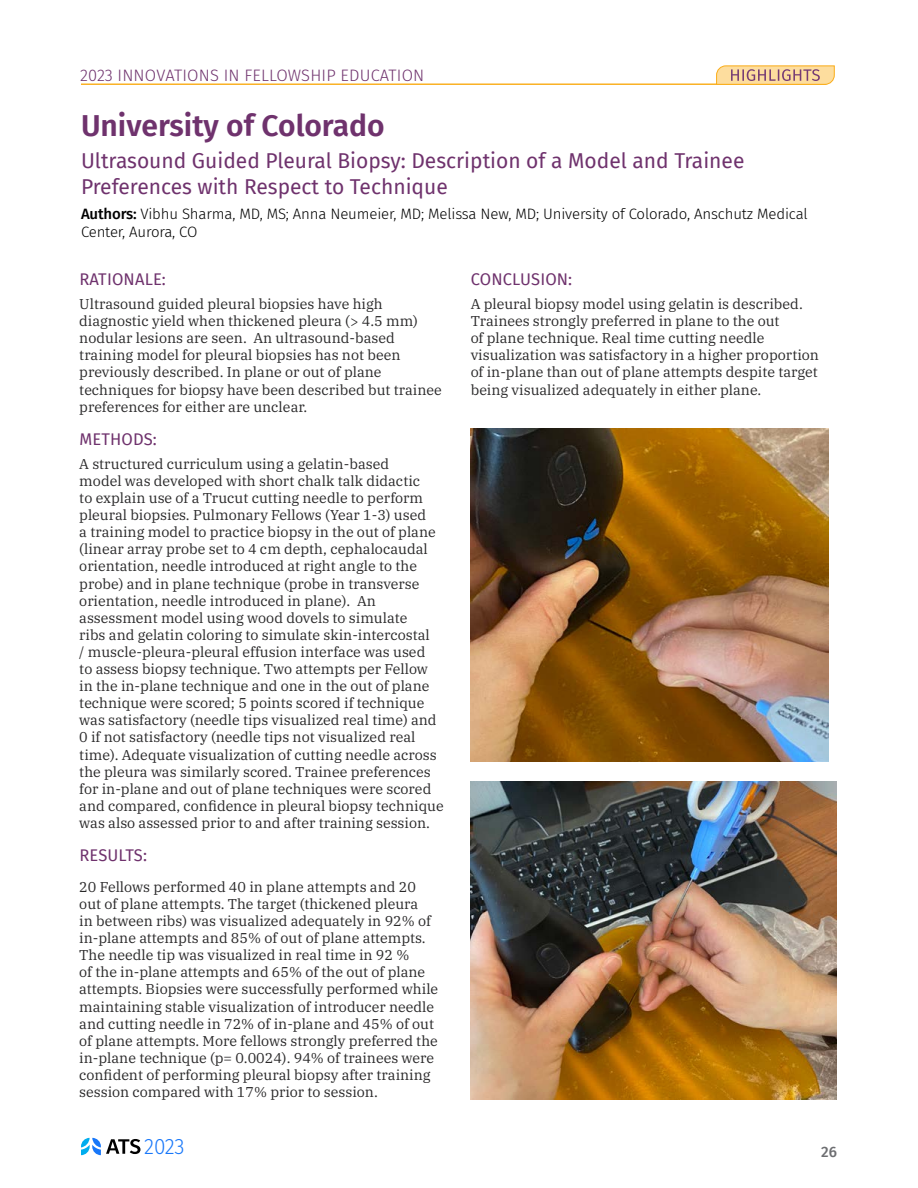
<style>
.page{position:relative;width:918px;height:1188px;background:#fff}
.page>*{position:absolute;margin:0;border:0;box-sizing:border-box;transform-origin:0 0}
.t1{font:600 30px "Fira Sans";color:#6f326d}
.t2{font:300 21.9px "Fira Sans";color:#1877f9;scale:.95 1}
.t3{font:21px/25.5px "Fira Sans";color:#6f326d}
.t4{font:16.5px "Fira Sans";letter-spacing:.01em;color:#6f326d}
.t5{font:300 16.5px "Fira Sans";letter-spacing:.01em;color:#6f326d}
.t6{font:300 15px/18px "Fira Sans";letter-spacing:-.01em;color:#000}
.t7{font:500 15px "Fira Sans";color:#6d6e71}
.t8{font:14.25px/17.1px "IBM Plex Serif";color:#292829}
.s1{font-weight:500}
</style>
<div class="page">
<hr style="left:81px;top:84px;width:745px;height:1px;background:#faad19">
<svg style="left:81px;top:1138px;width:59px;height:17px"></svg>
<svg style="left:716px;top:65px;width:119px;height:20px"></svg>
<img style="left:471px;top:782px;width:366px;height:317px">
<img style="left:471px;top:429px;width:357px;height:333px">
<p class="t5" style="left:80px;top:64px;width:346px">2023 INNOVATIONS IN FELLOWSHIP EDUCATION</p>
<h1 class="t1" style="left:81px;top:101px;width:305px">University of Colorado</h1>
<h3 class="t3" style="left:81px;top:148px;width:665px">Ultrasound Guided Pleural Biopsy: Description of a Model and Trainee<br>Preferences with Respect to Technique</h3>
<p class="t6" style="left:81px;top:204px;width:728px"><span class="s1">Authors:</span> Vibhu Sharma, MD, MS; Anna Neumeier, MD; Melissa New, MD; University of Colorado, Anschutz Medical<br>Center, Aurora, CO</p>
<p class="t4" style="left:79px;top:267px;width:88px">RATIONALE:</p>
<p class="t8" style="left:79px;top:294px;width:364px">Ultrasound guided pleural biopsies have high diagnostic yield when thickened pleura (&gt; 4.5 mm) nodular lesions are seen. An ultrasound-based training model for pleural biopsies has not been previously described. In plane or out of plane techniques for biopsy have been described but trainee preferences for either are unclear.</p>
<p class="t4" style="left:79px;top:427px;width:79px">METHODS:</p>
<p class="t8" style="left:79px;top:454px;width:366px">A structured curriculum using a gelatin-based<br>model was developed with short chalk talk didactic<br>to explain use of a Trucut cutting needle to perform pleural biopsies. Pulmonary Fellows (Year 1-3) used<br>a training model to practice biopsy in the out of plane (linear array probe set to 4 cm depth, cephalocaudal orientation, needle introduced at right angle to the probe) and in plane technique (probe in transverse orientation, needle introduced in plane). An assessment model using wood dovels to simulate<br>ribs and gelatin coloring to simulate skin-intercostal<br>/ muscle-pleura-pleural effusion interface was used<br>to assess biopsy technique. Two attempts per Fellow in the in-plane technique and one in the out of plane technique were scored; 5 points scored if technique was satisfactory (needle tips visualized real time) and 0 if not satisfactory (needle tips not visualized real time). Adequate visualization of cutting needle across the pleura was similarly scored. Trainee preferences for in-plane and out of plane techniques were scored and compared, confidence in pleural biopsy technique was also assessed prior to and after training session.</p>
<p class="t4" style="left:79px;top:843px;width:69px">RESULTS:</p>
<p class="t8" style="left:79px;top:877px;width:360px">20 Fellows performed 40 in plane attempts and 20 out of plane attempts. The target (thickened pleura<br>in between ribs) was visualized adequately in 92% of in-plane attempts and 85% of out of plane attempts.<br>The needle tip was visualized in real time in 92 %<br>of the in-plane attempts and 65% of the out of plane attempts. Biopsies were successfully performed while maintaining stable visualization of introducer needle and cutting needle in 72% of in-plane and 45% of out of plane attempts. More fellows strongly preferred the in-plane technique (p= 0.0024). 94% of trainees were confident of performing pleural biopsy after training session compared with 17% prior to session.</p>
<h2 class="t2" style="left:144px;top:1131px;width:44px">2023</h2>
<p class="t4" style="left:471px;top:267px;width:103px">CONCLUSION:</p>
<p class="t8" style="left:471px;top:294px;width:350px">A pleural biopsy model using gelatin is described.<br>Trainees strongly preferred in plane to the out<br>of plane technique. Real time cutting needle visualization was satisfactory in a higher proportion of in-plane than out of plane attempts despite target being visualized adequately in either plane.</p>
<p class="t7" style="left:821px;top:1139px;width:17px">26</p>
</div>
